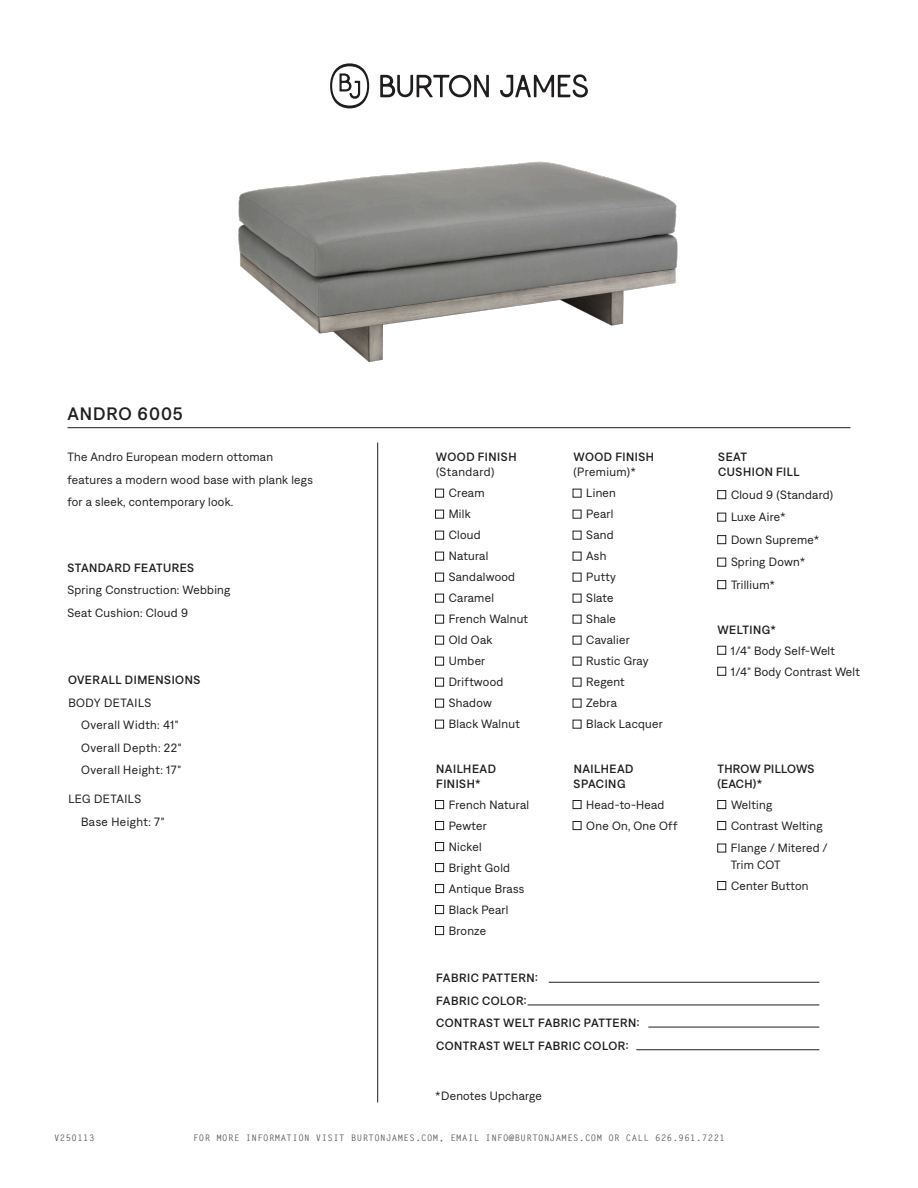
<style>
.page{position:relative;width:918px;height:1188px;background:#fff}
.page>*{position:absolute;margin:0;border:0;box-sizing:border-box;transform-origin:0 0}
.t1{font:500 18px "Denim INK";letter-spacing:.055em;color:#211f20}
.t2{font:12px/22.5px "Denim";letter-spacing:.025em;color:#201d1e}
.t3{font:500 12px "Denim INK";letter-spacing:.04em;color:#211f20}
.t4{font:12px/22.5px "Denim";letter-spacing:.025em;color:#231f20}
.t5{font:12px "Denim";letter-spacing:.04em;color:#211f20}
.t6{font:500 12px/15px "Denim INK";letter-spacing:.01em;color:#231f20}
.t7{font:700 9px "Letter Gothic Std";letter-spacing:.05em;color:#635d5d}
</style>
<div class="page">
<svg style="left:330px;top:63px;width:39px;height:45px"></svg>
<svg style="left:380px;top:75px;width:109px;height:23px"></svg>
<svg style="left:500px;top:74px;width:88px;height:24px"></svg>
<hr style="left:68px;top:427px;width:782px;height:1px;background:#211f20">
<img style="left:238px;top:161px;width:440px;height:200px">
<hr style="left:549px;top:982px;width:270px;height:1px;background:#211f20">
<hr style="left:648px;top:1027px;width:171px;height:1px;background:#211f20">
<hr style="left:528px;top:1005px;width:291px;height:1px;background:#211f20">
<hr style="left:636px;top:1050px;width:183px;height:1px;background:#211f20">
<hr style="left:377px;top:442px;width:1px;height:660px;background:#211f20">
<div style="left:717px;top:800px;width:9px;height:9px;background:#fff;border:1px solid #211f20"></div>
<div style="left:717px;top:821px;width:9px;height:9px;background:#fff;border:1px solid #211f20"></div>
<div style="left:717px;top:844px;width:9px;height:8px;background:#fff;border:1px solid #211f20"></div>
<div style="left:717px;top:881px;width:9px;height:9px;background:#fff;border:1px solid #211f20"></div>
<div style="left:435px;top:800px;width:9px;height:9px;background:#fff;border:1px solid #211f20"></div>
<div style="left:435px;top:821px;width:9px;height:9px;background:#fff;border:1px solid #211f20"></div>
<div style="left:435px;top:842px;width:9px;height:9px;background:#fff;border:1px solid #211f20"></div>
<div style="left:435px;top:863px;width:9px;height:9px;background:#fff;border:1px solid #211f20"></div>
<div style="left:435px;top:884px;width:9px;height:9px;background:#fff;border:1px solid #211f20"></div>
<div style="left:435px;top:905px;width:9px;height:9px;background:#fff;border:1px solid #211f20"></div>
<div style="left:435px;top:926px;width:9px;height:9px;background:#fff;border:1px solid #211f20"></div>
<div style="left:573px;top:800px;width:8px;height:9px;background:#fff;border:1px solid #211f20"></div>
<div style="left:573px;top:821px;width:8px;height:9px;background:#fff;border:1px solid #211f20"></div>
<div style="left:717px;top:490px;width:9px;height:9px;background:#fff;border:1px solid #211f20"></div>
<div style="left:717px;top:513px;width:9px;height:8px;background:#fff;border:1px solid #211f20"></div>
<div style="left:717px;top:535px;width:9px;height:9px;background:#fff;border:1px solid #211f20"></div>
<div style="left:717px;top:558px;width:9px;height:8px;background:#fff;border:1px solid #211f20"></div>
<div style="left:717px;top:580px;width:9px;height:9px;background:#fff;border:1px solid #211f20"></div>
<div style="left:717px;top:646px;width:9px;height:9px;background:#fff;border:1px solid #211f20"></div>
<div style="left:717px;top:667px;width:9px;height:9px;background:#fff;border:1px solid #211f20"></div>
<div style="left:435px;top:489px;width:9px;height:8px;background:#fff;border:1px solid #211f20"></div>
<div style="left:435px;top:510px;width:9px;height:8px;background:#fff;border:1px solid #211f20"></div>
<div style="left:435px;top:531px;width:9px;height:8px;background:#fff;border:1px solid #211f20"></div>
<div style="left:435px;top:552px;width:9px;height:8px;background:#fff;border:1px solid #211f20"></div>
<div style="left:435px;top:573px;width:9px;height:8px;background:#fff;border:1px solid #211f20"></div>
<div style="left:435px;top:594px;width:9px;height:8px;background:#fff;border:1px solid #211f20"></div>
<div style="left:435px;top:615px;width:9px;height:8px;background:#fff;border:1px solid #211f20"></div>
<div style="left:435px;top:636px;width:9px;height:8px;background:#fff;border:1px solid #211f20"></div>
<div style="left:435px;top:657px;width:9px;height:8px;background:#fff;border:1px solid #211f20"></div>
<div style="left:435px;top:678px;width:9px;height:8px;background:#fff;border:1px solid #211f20"></div>
<div style="left:435px;top:699px;width:9px;height:8px;background:#fff;border:1px solid #211f20"></div>
<div style="left:435px;top:720px;width:9px;height:8px;background:#fff;border:1px solid #211f20"></div>
<p class="t1" style="left:68px;top:401px;width:117px">ANDRO 6005</p>
<p class="t4" style="left:68px;top:445px;width:247px">The Andro European modern ottoman features a modern wood base with plank legs for a sleek, contemporary look.</p>
<p class="t3" style="left:68px;top:559px;width:128px">STANDARD FEATURES</p>
<p class="t2" style="left:68px;top:578px;width:164px">Spring Construction: Webbing</p>
<p class="t2" style="left:68px;top:600px;width:122px">Seat Cushion: Cloud 9</p>
<p class="t3" style="left:68px;top:671px;width:134px">OVERALL DIMENSIONS</p>
<p class="t2" style="left:68px;top:690px;width:85px">BODY DETAILS</p>
<p class="t4" style="left:81px;top:713px;width:99px">Overall Width: 41"</p>
<p class="t2" style="left:81px;top:735px;width:102px">Overall Depth: 22"</p>
<p class="t2" style="left:81px;top:758px;width:102px">Overall Height: 17"</p>
<p class="t2" style="left:68px;top:787px;width:74px">LEG DETAILS</p>
<p class="t2" style="left:81px;top:810px;width:85px">Base Height: 7"</p>
<p class="t3" style="left:436px;top:449px;width:82px">WOOD FINISH</p>
<p class="t5" style="left:436px;top:464px;width:60px">(Standard)</p>
<p class="t2" style="left:449px;top:481px;width:37px">Cream</p>
<p class="t2" style="left:449px;top:502px;width:23px">Milk</p>
<p class="t2" style="left:449px;top:523px;width:33px">Cloud</p>
<p class="t2" style="left:449px;top:544px;width:41px">Natural</p>
<p class="t2" style="left:449px;top:565px;width:68px">Sandalwood</p>
<p class="t2" style="left:449px;top:586px;width:47px">Caramel</p>
<p class="t2" style="left:449px;top:607px;width:81px">French Walnut</p>
<p class="t2" style="left:449px;top:628px;width:45px">Old Oak</p>
<p class="t2" style="left:449px;top:649px;width:38px">Umber</p>
<p class="t2" style="left:449px;top:670px;width:56px">Driftwood</p>
<p class="t2" style="left:449px;top:691px;width:45px">Shadow</p>
<p class="t2" style="left:449px;top:712px;width:72px">Black Walnut</p>
<p class="t3" style="left:436px;top:760px;width:61px">NAILHEAD</p>
<p class="t3" style="left:436px;top:775px;width:46px">FINISH*</p>
<p class="t2" style="left:449px;top:793px;width:82px">French Natural</p>
<p class="t2" style="left:449px;top:814px;width:39px">Pewter</p>
<p class="t2" style="left:449px;top:835px;width:34px">Nickel</p>
<p class="t2" style="left:449px;top:856px;width:63px">Bright Gold</p>
<p class="t2" style="left:449px;top:877px;width:77px">Antique Brass</p>
<p class="t2" style="left:449px;top:898px;width:61px">Black Pearl</p>
<p class="t2" style="left:449px;top:919px;width:39px">Bronze</p>
<p class="t3" style="left:573px;top:449px;width:82px">WOOD FINISH</p>
<p class="t5" style="left:574px;top:464px;width:64px">(Premium)*</p>
<p class="t2" style="left:586px;top:481px;width:31px">Linen</p>
<p class="t2" style="left:586px;top:502px;width:29px">Pearl</p>
<p class="t2" style="left:586px;top:523px;width:29px">Sand</p>
<p class="t2" style="left:586px;top:544px;width:22px">Ash</p>
<p class="t2" style="left:586px;top:565px;width:31px">Putty</p>
<p class="t2" style="left:586px;top:586px;width:29px">Slate</p>
<p class="t2" style="left:586px;top:607px;width:31px">Shale</p>
<p class="t2" style="left:586px;top:628px;width:45px">Cavalier</p>
<p class="t2" style="left:586px;top:649px;width:64px">Rustic Gray</p>
<p class="t2" style="left:586px;top:670px;width:40px">Regent</p>
<p class="t2" style="left:586px;top:691px;width:32px">Zebra</p>
<p class="t2" style="left:586px;top:712px;width:78px">Black Lacquer</p>
<p class="t3" style="left:574px;top:760px;width:61px">NAILHEAD</p>
<p class="t3" style="left:574px;top:775px;width:53px">SPACING</p>
<p class="t2" style="left:586px;top:793px;width:79px">Head-to-Head</p>
<p class="t2" style="left:586px;top:814px;width:93px">One On, One Off</p>
<p class="t3" style="left:436px;top:969px;width:103px">FABRIC PATTERN:</p>
<p class="t3" style="left:436px;top:1014px;width:205px">CONTRAST WELT FABRIC PATTERN:</p>
<p class="t3" style="left:436px;top:992px;width:92px">FABRIC COLOR:</p>
<p class="t3" style="left:436px;top:1037px;width:194px">CONTRAST WELT FABRIC COLOR:</p>
<p class="t2" style="left:435px;top:1084px;width:108px">*Denotes Upcharge</p>
<p class="t3" style="left:718px;top:449px;width:30px">SEAT</p>
<p class="t3" style="left:718px;top:464px;width:83px">CUSHION FILL</p>
<p class="t2" style="left:731px;top:483px;width:104px">Cloud 9 (Standard)<br>Luxe Aire*</p>
<p class="t2" style="left:731px;top:528px;width:90px">Down Supreme*</p>
<p class="t2" style="left:731px;top:550px;width:76px">Spring Down*</p>
<p class="t2" style="left:731px;top:573px;width:46px">Trillium*</p>
<p class="t3" style="left:717px;top:621px;width:60px">WELTING*</p>
<p class="t2" style="left:731px;top:638px;width:105px">1/4” Body Self-Welt</p>
<p class="t2" style="left:731px;top:659px;width:130px">1/4” Body Contrast Welt</p>
<p class="t6" style="left:717px;top:760px;width:98px">THROW PILLOWS (EACH)*</p>
<p class="t4" style="left:731px;top:793px;width:43px">Welting</p>
<p class="t4" style="left:731px;top:814px;width:93px">Contrast Welting</p>
<p class="t4" style="left:731px;top:839px;width:98px;line-height:16.5px">Flange / Mitered /<br>Trim COT</p>
<p class="t4" style="left:731px;top:874px;width:79px">Center Button</p>
<p class="t7" style="left:54px;top:1132px;width:42px">V250113</p>
<p class="t7" style="left:193px;top:1132px;width:533px">FOR MORE INFORMATION VISIT BURTONJAMES.COM, EMAIL INFO@BURTONJAMES.COM OR CALL 626.961.7221</p>
</div>
